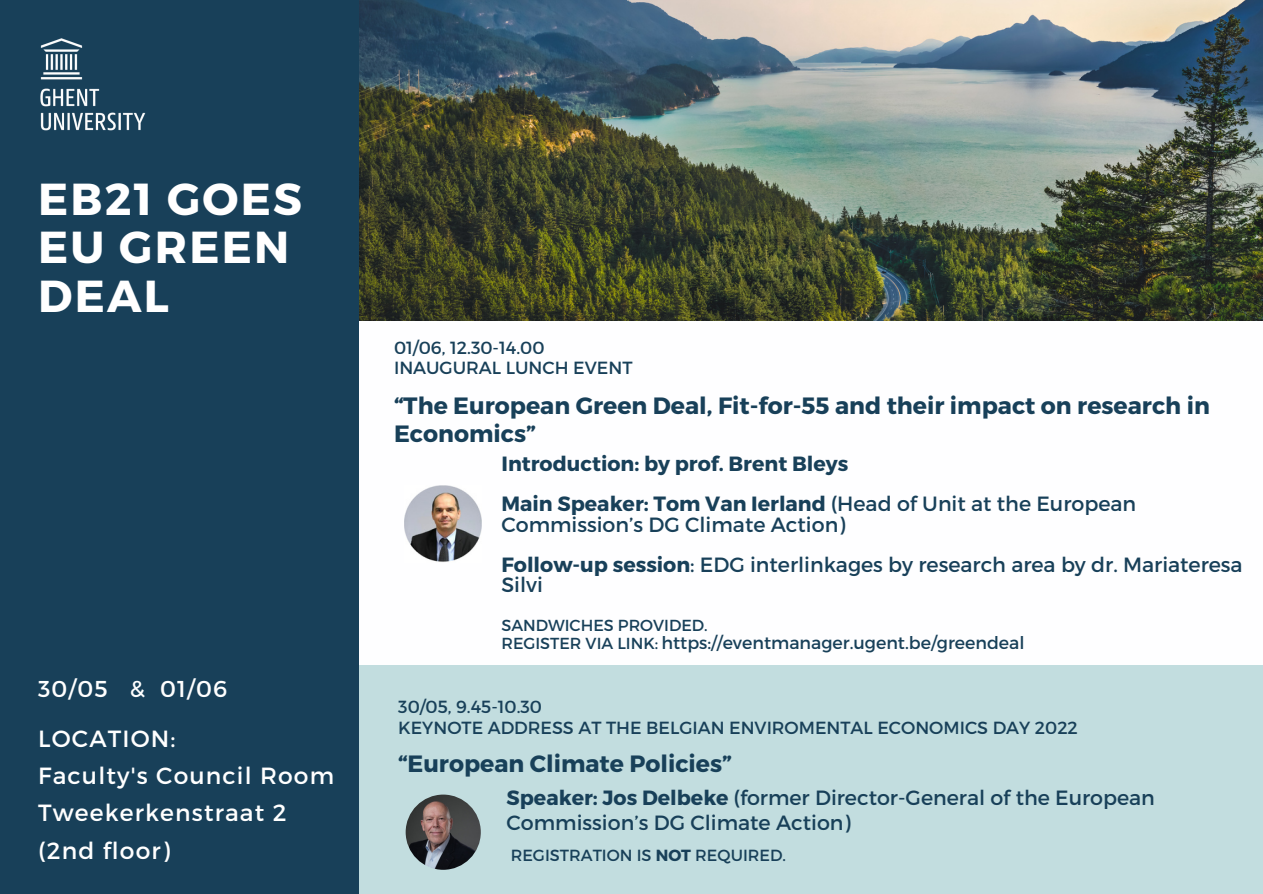
<style>
.page{position:relative;width:1263px;height:894px;background:#fff}
.page>*{position:absolute;margin:0;border:0;box-sizing:border-box;transform-origin:0 0}
.t1{font:700 44.7px/48.3px "Montserrat";letter-spacing:.05em;color:#fff}
.t2{font:700 23.55px/27.9px "Montserrat";color:#184059}
.t3{font:23.4px/37px "Montserrat";letter-spacing:.05em;color:#fff}
.t4{font:22.95px "Montserrat";letter-spacing:.05em;color:#fff}
.t5{font:20.55px/20.2px "Montserrat";color:#184059}
.t6{font:700 20.55px "Montserrat";color:#184059}
.t7{font:17.55px "Montserrat";color:#184059}
.t8{font:16.05px "Montserrat";color:#184059}
.s1{font-weight:700}
.s2{font-size:16.05px}
</style>
<div class="page">
<div style="left:0;top:0;width:1263px;height:893px;background:#184059"></div>
<img style="left:360px;top:0;width:903px;height:320px">
<div style="left:360px;top:320px;width:903px;height:428px;background:#fefeff"></div>
<img style="left:40px;top:38px;width:106px;height:93px">
<img style="left:404px;top:485px;width:78px;height:77px">
<div style="left:360px;top:664px;width:903px;height:229px;background:#c2dddf"></div>
<svg style="left:405px;top:794px;width:76px;height:76px"></svg>
<p class="t1" style="left:38px;top:172px;width:265px">EB21 GOES</p>
<p class="t1" style="left:38px;top:221px;width:253px">EU GREEN<br>DEAL</p>
<p class="t4" style="left:38px;top:674px;width:191px">30/05 &amp; 01/06</p>
<p class="t3" style="left:38px;top:719px;width:139px">LOCATION:</p>
<p class="t3" style="left:38px;top:756px;width:297px">Faculty's Council Room<br>Tweekerkenstraat 2 (2nd floor)</p>
<p class="t7" style="left:394px;top:336px;width:152px">01/06, 12.30-14.00</p>
<p class="t7" style="left:394px;top:356px;width:240px">INAUGURAL LUNCH EVENT</p>
<p class="t2" style="left:394px;top:390px;width:817px">“The European Green Deal, Fit-for-55 and their impact on research in<br>Economics”</p>
<p class="t6" style="left:501px;top:450px;width:348px">Introduction: by prof. Brent Bleys</p>
<p class="t5" style="left:501px;top:493px;width:636px"><span class="s1">Main Speaker: Tom Van Ierland</span> (Head of Unit at the European<br>Commission’s DG Climate Action)</p>
<p class="t5" style="left:501px;top:553px;width:743px"><span class="s1">Follow-up session</span>: EDG interlinkages by research area by dr. Mariateresa<br>Silvi</p>
<p class="t8" style="left:501px;top:614px;width:208px">SANDWICHES PROVIDED.</p>
<p class="t7" style="left:501px;top:630px;width:525px"><span class="s2">REGISTER VIA LINK:</span> https://eventmanager.ugent.be/greendeal</p>
<p class="t7" style="left:398px;top:695px;width:145px">30/05, 9.45-10.30</p>
<p class="t7" style="left:398px;top:715px;width:681px">KEYNOTE ADDRESS AT THE BELGIAN ENVIROMENTAL ECONOMICS DAY 2022</p>
<p class="t2" style="left:398px;top:748px;width:335px">“European Climate Policies”</p>
<p class="t5" style="left:507px;top:784px;width:650px;line-height:24.5px"><span class="s1">Speaker: Jos Delbeke</span> (former Director-General of the European<br>Commission’s DG Climate Action)</p>
<p class="t8" style="left:511px;top:845px;width:277px">REGISTRATION IS <span class="s1">NOT</span> REQUIRED.</p>
</div>
